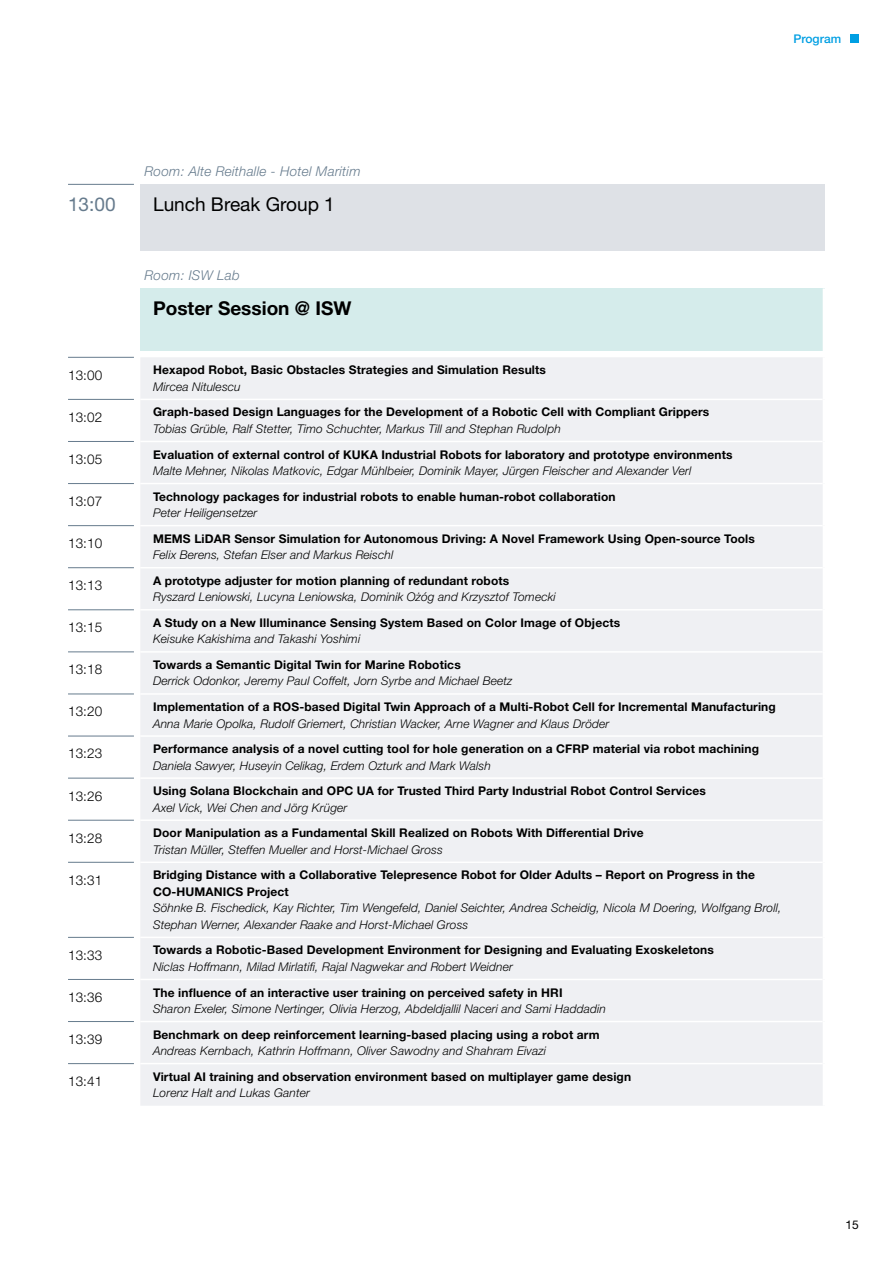
<style>
.page{position:relative;width:893px;height:1263px;background:#fff}
.page>*{position:absolute;margin:0;border:0;box-sizing:border-box;transform-origin:0 0}
.t1{font:700 19.05px "Helvetica Neue LT Std";color:#000}
.t2{font:19.05px "Helvetica Neue LT Std";color:#000}
.t3{font:19.05px "Helvetica Neue LT Std";color:#667b8d}
.t4{font:300 13.5px "Helvetica Neue LT Std";letter-spacing:.01em;color:#000}
.t5{font:italic 300 13.5px "Helvetica Neue LT Std";letter-spacing:.02em;color:#667b8d}
.t6{font:700 12px/16.5px "Helvetica Neue LT Std";letter-spacing:.01em;color:#000}
.t7{font:italic 300 12px/16.5px "Helvetica Neue LT Std";letter-spacing:.01em;color:#000}
.t8{font:500 12px "Helvetica Neue LT Std";color:#009fe3}
.t9{font:12px "Helvetica Neue LT Std";color:#000}
.s1{font-weight:700;font-style:normal}
.s2{font-family:"Helvetica Neue"}
</style>
<div class="page">
<div style="left:850px;top:34px;width:9px;height:9px;background:#009fe3"></div>
<div style="left:140px;top:184px;width:685px;height:67px;background:#dee1e6"></div>
<hr style="left:68px;top:184px;width:66px;height:1px;background:#667b8d">
<div style="left:140px;top:288px;width:685px;height:63px;background:#d5eceb"></div>
<hr style="left:823px;top:288px;width:4px;height:63px;background:#fff">
<div style="left:140px;top:357px;width:683px;height:749px;background:#eff0f3"></div>
<hr style="left:68px;top:357px;width:66px;height:1px;background:#667b8d">
<hr style="left:68px;top:399px;width:66px;height:1px;background:#667b8d">
<hr style="left:68px;top:441px;width:66px;height:1px;background:#667b8d">
<hr style="left:68px;top:483px;width:66px;height:1px;background:#667b8d">
<hr style="left:68px;top:525px;width:66px;height:1px;background:#667b8d">
<hr style="left:68px;top:567px;width:66px;height:1px;background:#667b8d">
<hr style="left:68px;top:609px;width:66px;height:1px;background:#667b8d">
<hr style="left:68px;top:652px;width:66px;height:1px;background:#667b8d">
<hr style="left:68px;top:694px;width:66px;height:1px;background:#667b8d">
<hr style="left:68px;top:736px;width:66px;height:1px;background:#667b8d">
<hr style="left:68px;top:778px;width:66px;height:1px;background:#667b8d">
<hr style="left:68px;top:820px;width:66px;height:1px;background:#667b8d">
<hr style="left:68px;top:862px;width:66px;height:1px;background:#667b8d">
<hr style="left:68px;top:937px;width:66px;height:1px;background:#667b8d">
<hr style="left:68px;top:979px;width:66px;height:1px;background:#667b8d">
<hr style="left:68px;top:1021px;width:66px;height:1px;background:#667b8d">
<hr style="left:68px;top:1063px;width:66px;height:1px;background:#667b8d">
<hr style="left:140px;top:399px;width:683px;height:1px;background:#fff">
<hr style="left:140px;top:441px;width:683px;height:1px;background:#fff">
<hr style="left:140px;top:483px;width:683px;height:1px;background:#fff">
<hr style="left:140px;top:525px;width:683px;height:1px;background:#fff">
<hr style="left:140px;top:567px;width:683px;height:1px;background:#fff">
<hr style="left:140px;top:609px;width:683px;height:1px;background:#fff">
<hr style="left:140px;top:651px;width:683px;height:2px;background:#fff">
<hr style="left:140px;top:693px;width:683px;height:2px;background:#fff">
<hr style="left:140px;top:735px;width:683px;height:2px;background:#fff">
<hr style="left:140px;top:777px;width:683px;height:2px;background:#fff">
<hr style="left:140px;top:819px;width:683px;height:2px;background:#fff">
<hr style="left:140px;top:861px;width:683px;height:2px;background:#fff">
<hr style="left:140px;top:937px;width:683px;height:1px;background:#fff">
<hr style="left:140px;top:979px;width:683px;height:1px;background:#fff">
<hr style="left:140px;top:1021px;width:683px;height:1px;background:#fff">
<hr style="left:140px;top:1063px;width:683px;height:1px;background:#fff">
<p class="t8" style="left:793px;top:31px;width:49px">Program</p>
<p class="t5" style="left:145px;top:163px;width:217px">Room: Alte Reithalle - Hotel Maritim</p>
<h1 class="t3" style="left:68px;top:193px;width:49px">13:00</h1>
<h1 class="t2" style="left:153px;top:193px;width:183px">Lunch Break Group 1</h1>
<p class="t5" style="left:145px;top:267px;width:97px">Room: ISW Lab</p>
<h1 class="t1" style="left:153px;top:296px;width:200px">Poster Session @ ISW</h1>
<p class="t4" style="left:68px;top:367px;width:36px">13:00</p>
<p class="t6" style="left:153px;top:362px;width:394px">Hexapod Robot, Basic Obstacles Strategies and Simulation Results</p>
<p class="t7" style="left:153px;top:378px;width:89px">Mircea Nitulescu</p>
<p class="t4" style="left:68px;top:409px;width:36px">13:02</p>
<p class="t6" style="left:153px;top:404px;width:558px">Graph-based Design Languages for the Development of a Robotic Cell with Compliant Grippers</p>
<p class="t7" style="left:153px;top:420px;width:409px">Tobias Grüble, Ralf Stetter, Timo Schuchter, Markus Till and Stephan Rudolph</p>
<p class="t4" style="left:68px;top:451px;width:36px">13:05</p>
<p class="t6" style="left:153px;top:446px;width:581px">Evaluation of external control of KUKA Industrial Robots for laboratory and prototype environments</p>
<p class="t7" style="left:153px;top:462px;width:540px">Malte Mehner, Nikolas Matkovic, Edgar Mühlbeier, Dominik Mayer, Jürgen Fleischer and Alexander Verl</p>
<p class="t4" style="left:68px;top:493px;width:36px">13:07</p>
<p class="t6" style="left:153px;top:488px;width:464px">Technology packages for industrial robots to enable human-robot collaboration</p>
<p class="t7" style="left:153px;top:504px;width:106px">Peter Heiligensetzer</p>
<p class="t4" style="left:68px;top:535px;width:36px">13:10</p>
<p class="t6" style="left:153px;top:530px;width:603px">MEMS LiDAR Sensor Simulation for Autonomous Driving: A Novel Framework Using Open-source Tools</p>
<p class="t7" style="left:153px;top:546px;width:242px">Felix Berens, Stefan Elser and Markus Reischl</p>
<p class="t4" style="left:68px;top:577px;width:36px">13:13</p>
<p class="t7" style="left:153px;top:572px;width:404px"><span class="s1">A prototype adjuster for motion planning of redundant robots<br></span>Ryszard Leniowski, Lucyna Leniowska, Dominik O<span class="s2">ż</span>óg and Krzysztof Tomecki</p>
<p class="t4" style="left:68px;top:619px;width:36px">13:15</p>
<p class="t6" style="left:153px;top:614px;width:469px">A Study on a New Illuminance Sensing System Based on Color Image of Objects</p>
<p class="t7" style="left:153px;top:631px;width:209px">Keisuke Kakishima and Takashi Yoshimi</p>
<p class="t4" style="left:68px;top:661px;width:36px">13:18</p>
<p class="t6" style="left:153px;top:656px;width:309px">Towards a Semantic Digital Twin for Marine Robotics</p>
<p class="t7" style="left:153px;top:673px;width:361px">Derrick Odonkor, Jeremy Paul Coffelt, Jorn Syrbe and Michael Beetz</p>
<p class="t4" style="left:68px;top:703px;width:36px">13:20</p>
<p class="t6" style="left:153px;top:698px;width:624px">Implementation of a ROS-based Digital Twin Approach of a Multi-Robot Cell for Incremental Manufacturing</p>
<p class="t7" style="left:153px;top:715px;width:458px">Anna Marie Opolka, Rudolf Griemert, Christian Wacker, Arne Wagner and Klaus Dröder</p>
<p class="t4" style="left:68px;top:745px;width:36px">13:23</p>
<p class="t6" style="left:153px;top:740px;width:607px">Performance analysis of a novel cutting tool for hole generation on a CFRP material via robot machining</p>
<p class="t7" style="left:153px;top:757px;width:339px">Daniela Sawyer, Huseyin Celikag, Erdem Ozturk and Mark Walsh</p>
<p class="t4" style="left:68px;top:787px;width:36px">13:26</p>
<p class="t6" style="left:153px;top:782px;width:554px">Using Solana Blockchain and OPC UA for Trusted Third Party Industrial Robot Control Services</p>
<p class="t7" style="left:153px;top:799px;width:196px">Axel Vick, Wei Chen and Jörg Krüger</p>
<p class="t4" style="left:68px;top:829px;width:36px">13:28</p>
<p class="t6" style="left:153px;top:824px;width:492px">Door Manipulation as a Fundamental Skill Realized on Robots With Differential Drive</p>
<p class="t7" style="left:153px;top:841px;width:291px">Tristan Müller, Steffen Mueller and Horst-Michael Gross</p>
<p class="t4" style="left:68px;top:872px;width:36px">13:31</p>
<p class="t6" style="left:153px;top:866px;width:603px">Bridging Distance with a Collaborative Telepresence Robot for Older Adults – Report on Progress in the<br>CO-HUMANICS Project</p>
<p class="t7" style="left:153px;top:900px;width:630px">Söhnke B. Fischedick, Kay Richter, Tim Wengefeld, Daniel Seichter, Andrea Scheidig, Nicola M Doering, Wolfgang Broll,<br>Stephan Werner, Alexander Raake and Horst-Michael Gross</p>
<p class="t4" style="left:68px;top:947px;width:36px">13:33</p>
<p class="t6" style="left:153px;top:942px;width:562px">Towards a Robotic-Based Development Environment for Designing and Evaluating Exoskeletons</p>
<p class="t7" style="left:153px;top:958px;width:361px">Niclas Hoffmann, Milad Mirlatifi, Rajal Nagwekar and Robert Weidner</p>
<p class="t4" style="left:68px;top:989px;width:36px">13:36</p>
<p class="t6" style="left:153px;top:984px;width:411px">The influence of an interactive user training on perceived safety in HRI</p>
<p class="t7" style="left:153px;top:1000px;width:454px">Sharon Exeler, Simone Nertinger, Olivia Herzog, Abdeldjallil Naceri and Sami Haddadin</p>
<p class="t4" style="left:68px;top:1031px;width:36px">13:39</p>
<p class="t6" style="left:153px;top:1026px;width:448px">Benchmark on deep reinforcement learning-based placing using a robot arm</p>
<p class="t7" style="left:153px;top:1042px;width:394px">Andreas Kernbach, Kathrin Hoffmann, Oliver Sawodny and Shahram Eivazi</p>
<p class="t4" style="left:68px;top:1073px;width:36px">13:41</p>
<p class="t6" style="left:153px;top:1068px;width:480px">Virtual AI training and observation environment based on multiplayer game design</p>
<p class="t7" style="left:153px;top:1084px;width:158px">Lorenz Halt and Lukas Ganter</p>
<p class="t9" style="left:846px;top:1217px;width:15px">15</p>
</div>
